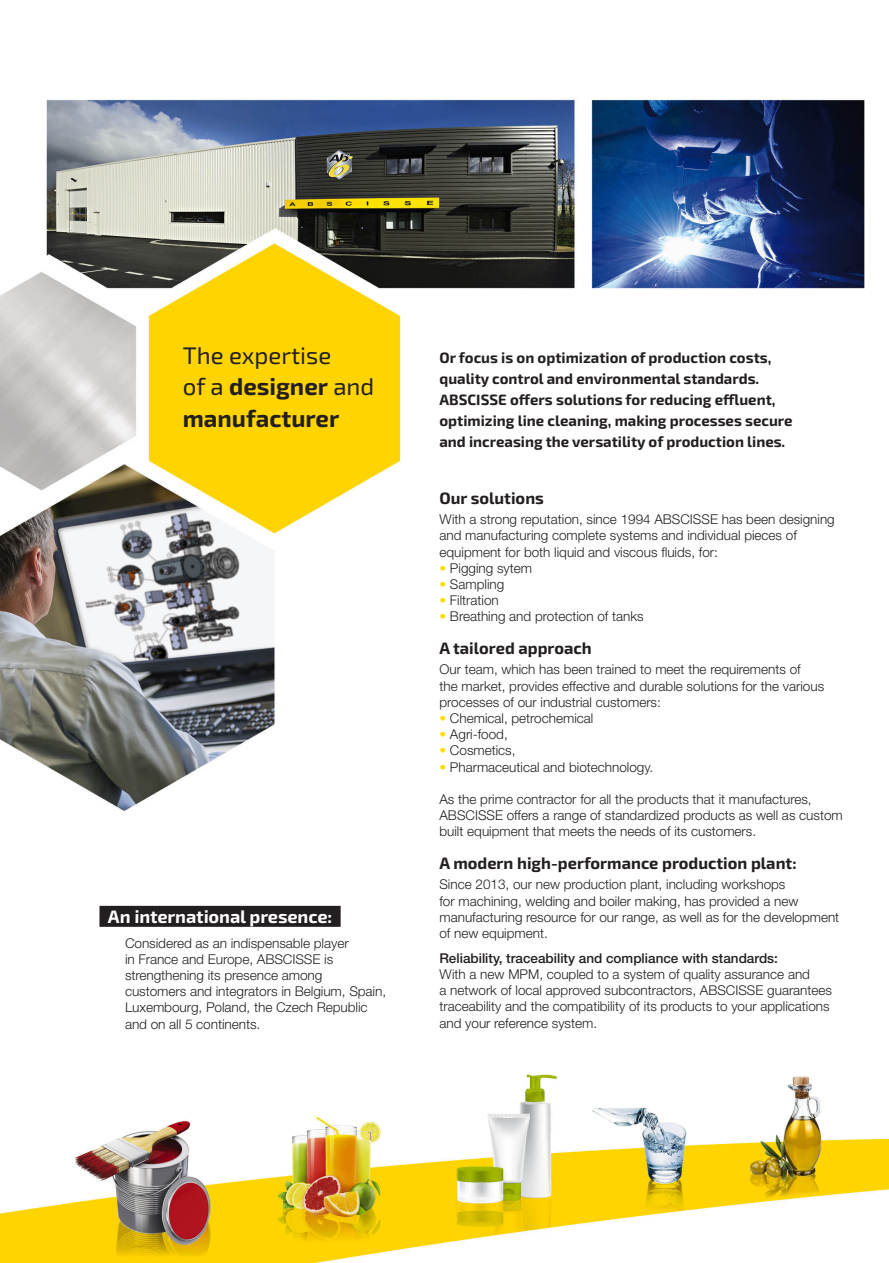
<style>
.page{position:relative;width:889px;height:1263px;background:#fff}
.page>*{position:absolute;margin:0;border:0;box-sizing:border-box;transform-origin:0 0}
.t1{font:700 24px/31.5px "Exo 2.0";color:#231f20}
.t2{font:700 18px "Exo 2.0";color:#fff}
.t3{font:700 16.5px "Exo 2.0";color:#231f20}
.t4{font:700 15px/21px "Exo 2.0";color:#231f20}
.t5{font:300 13.5px/16.2px "Helvetica Neue LT";color:#231f20}
.t6{font:500 13.5px "Helvetica Neue LT";color:#231f20}
.s1{font-weight:400}
.s2{color:#ffdc01}
</style>
<div class="page">
<img style="left:0;top:98px;width:889px;height:1165px">
<div style="left:99px;top:906px;width:242px;height:21px;background:#231f20"></div>
<p class="t1" style="left:183px;top:340px;width:193px"><span class="s1">The expertise<br>of a</span> designer <span class="s1">and </span>manufacturer</p>
<p class="t2" style="left:108px;top:906px;width:226px">An international presence:</p>
<p class="t5" style="left:125px;top:934px;width:263px">Considered as an indispensable player<br>in France and Europe, ABSCISSE is strengthening its presence among customers and integrators in Belgium, Spain, Luxembourg, Poland, the Czech Republic and on all 5 continents.</p>
<p class="t4" style="left:439px;top:348px;width:333px">Or focus is on optimization of production costs, quality control and environmental standards.</p>
<p class="t4" style="left:439px;top:390px;width:355px">ABSCISSE offers solutions for reducing effluent, optimizing line cleaning, making processes secure and increasing the versatility of production lines.</p>
<p class="t3" style="left:439px;top:488px;width:106px">Our solutions</p>
<p class="t5" style="left:439px;top:511px;width:397px">With a strong reputation, since 1994 ABSCISSE has been designing and manufacturing complete systems and individual pieces of equipment for both liquid and viscous fluids, for:</p>
<p class="t5" style="left:439px;top:560px;width:94px"><span class="s2">•</span> Pigging sytem</p>
<p class="t5" style="left:439px;top:576px;width:66px"><span class="s2">•</span> Sampling</p>
<p class="t5" style="left:439px;top:592px;width:61px"><span class="s2">•</span> Filtration</p>
<p class="t5" style="left:439px;top:608px;width:206px"><span class="s2">•</span> Breathing and protection of tanks</p>
<p class="t3" style="left:439px;top:638px;width:154px">A tailored approach</p>
<p class="t5" style="left:439px;top:661px;width:386px">Our team, which has been trained to meet the requirements of<br>the market, provides effective and durable solutions for the various processes of our industrial customers:</p>
<p class="t5" style="left:439px;top:710px;width:155px"><span class="s2">•</span> Chemical, petrochemical</p>
<p class="t5" style="left:439px;top:726px;width:70px"><span class="s2">•</span> Agri-food,</p>
<p class="t5" style="left:439px;top:742px;width:78px"><span class="s2">•</span> Cosmetics,</p>
<p class="t5" style="left:439px;top:758px;width:215px"><span class="s2">•</span> Pharmaceutical and biotechnology.</p>
<p class="t5" style="left:439px;top:791px;width:405px">As the prime contractor for all the products that it manufactures,<br>ABSCISSE offers a range of standardized products as well as custom built equipment that meets the needs of its customers.</p>
<p class="t3" style="left:439px;top:853px;width:359px">A modern high-performance production plant:</p>
<p class="t5" style="left:439px;top:876px;width:401px">Since 2013, our new production plant, including workshops<br>for machining, welding and boiler making, has provided a new manufacturing resource for our range, as well as for the development of new equipment.</p>
<p class="t6" style="left:439px;top:950px;width:340px">Reliability, traceability and compliance with standards:</p>
<p class="t5" style="left:439px;top:966px;width:394px">With a new MPM, coupled to a system of quality assurance and<br>a network of local approved subcontractors, ABSCISSE guarantees traceability and the compatibility of its products to your applications and your reference system.</p>
</div>
